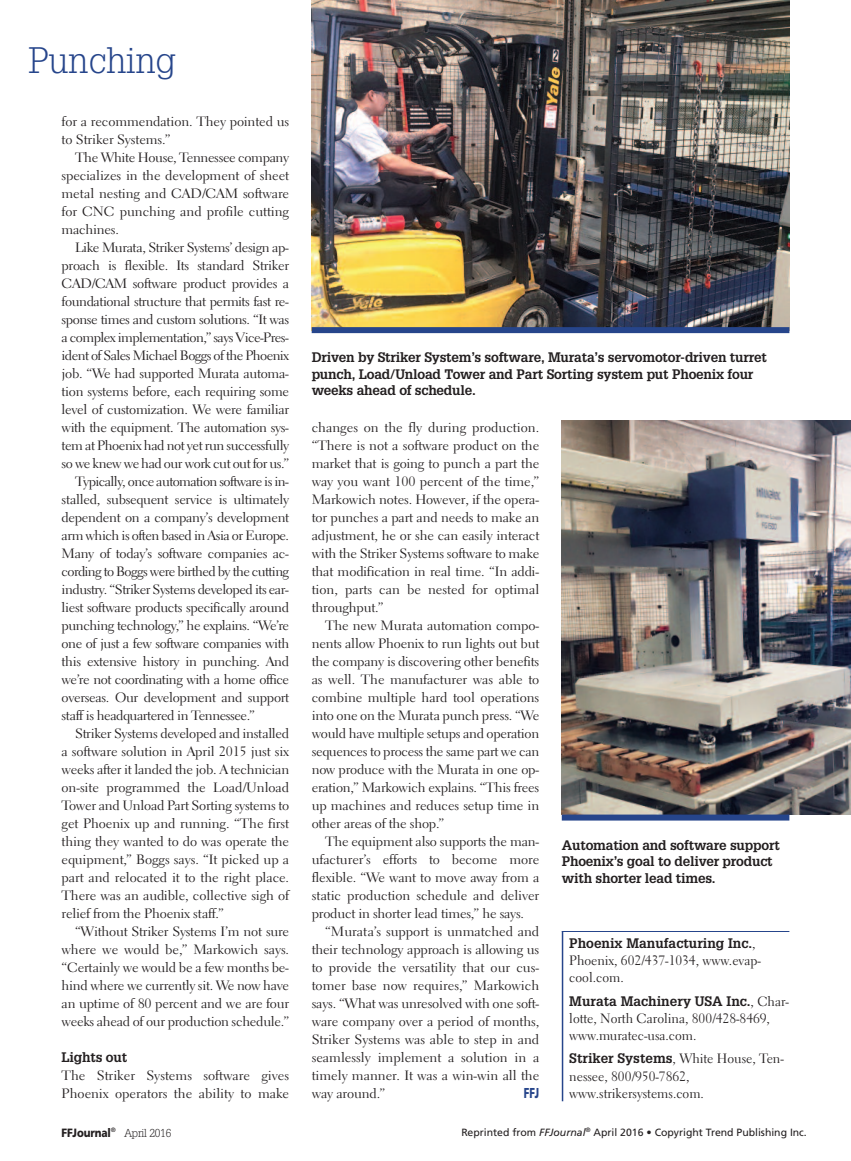
<style>
.page{position:relative;width:851px;height:1161px;background:#fff}
.page>*{position:absolute;margin:0;border:0;box-sizing:border-box;transform-origin:0 0}
.t1{font:300 36px "Glypha LT Std";color:#26458b}
.t2{font:900 14.4px "Frutiger";color:#26458b;scale:.69 1}
.t3{font:13.5px/18px "Electra LH";letter-spacing:-.02em;color:#231f20;text-align:justify;scale:1.05 1}
.t4{font:700 13.5px/16.5px "Glypha LT Std";letter-spacing:-.015em;color:#231f20}
.t5{font:13.5px/17.2px "Electra LH";color:#231f20}
.t6{font:13.5px "Electra LH";letter-spacing:-.04em;color:#231f20;scale:1.05 1}
.t7{font:13.5px/18px "Electra LH";color:#231f20;scale:1.05 1}
.t8{font:900 12px "Frutiger";letter-spacing:-.015em;color:#231f20;scale:.85 1}
.t9{font:10.5px "Frutiger";color:#231f20}
.s1{font-family:"Glypha LT Std";font-weight:300;font-size:11.25px}
.s2{font-family:"Electra LH";font-weight:400}
.s3{font-family:"Glypha LT Std";font-weight:700}
.s4{font-style:italic}
</style>
<div class="page">
<hr style="left:561px;top:931px;width:2px;height:170px;background:#26458b">
<hr style="left:561px;top:931px;width:228px;height:1px;background:#26458b">
<img style="left:561px;top:421px;width:289px;height:394px">
<div style="left:561px;top:815px;width:228px;height:6px;background:#26458b"></div>
<img style="left:312px;top:0;width:477px;height:327px">
<div style="left:312px;top:327px;width:477px;height:6px;background:#26458b"></div>
<h1 class="t1" style="left:28px;top:47px;width:149px">Punching</h1>
<p class="t3" style="left:62px;top:114px;width:218px">for a recommendation. They pointed us to Striker Systems.”</p>
<p class="t3" style="left:62px;top:150px;width:218px;text-indent:14px">The White House, Tennessee company specializes in the development of sheet metal nesting and CAD/CAM software for CNC punching and profile cutting machines.</p>
<p class="t3" style="left:75px;top:240px;width:205px">Like Murata, Striker Systems’ design ap-</p>
<p class="t3" style="left:62px;top:258px;width:218px">proach is flexible. Its standard Striker</p>
<p class="t3" style="left:62px;top:276px;width:218px">CAD/CAM software product provides a</p>
<p class="t3" style="left:62px;top:294px;width:218px">foundational structure that permits fast re-</p>
<p class="t3" style="left:62px;top:312px;width:218px">sponse times and custom solutions. “It was</p>
<p class="t6" style="left:62px;top:332px;width:218px">a complex implementation,” says Vice-Pres-</p>
<p class="t6" style="left:62px;top:350px;width:218px">ident of Sales Michael Boggs of the Phoenix</p>
<p class="t3" style="left:62px;top:366px;width:218px">job. “We had supported Murata automa-</p>
<p class="t3" style="left:62px;top:384px;width:218px">tion systems before, each requiring some</p>
<p class="t3" style="left:62px;top:402px;width:218px">level of customization. We were familiar</p>
<p class="t3" style="left:62px;top:420px;width:218px">with the equipment. The automation sys-</p>
<p class="t3" style="left:62px;top:438px;width:218px">tem at Phoenix had not yet run successfully</p>
<p class="t3" style="left:62px;top:456px;width:218px">so we knew we had our work cut out for us.”</p>
<p class="t6" style="left:75px;top:476px;width:205px">Typically, once automation software is in-</p>
<p class="t3" style="left:62px;top:492px;width:218px">stalled, subsequent service is ultimately</p>
<p class="t3" style="left:62px;top:510px;width:218px">dependent on a company’s development</p>
<p class="t3" style="left:62px;top:528px;width:218px">arm which is often based in Asia or Europe.</p>
<p class="t3" style="left:62px;top:546px;width:218px">Many of today’s software companies ac-</p>
<p class="t6" style="left:62px;top:566px;width:218px">cording to Boggs were birthed by the cutting</p>
<p class="t3" style="left:62px;top:582px;width:218px">industry. “Striker Systems developed its ear-</p>
<p class="t3" style="left:62px;top:600px;width:218px">liest software products specifically around</p>
<p class="t3" style="left:62px;top:618px;width:218px">punching technology,” he explains. “We’re</p>
<p class="t3" style="left:62px;top:636px;width:218px">one of just a few software companies with</p>
<p class="t3" style="left:62px;top:654px;width:218px">this extensive history in punching. And</p>
<p class="t3" style="left:62px;top:672px;width:218px">we’re not coordinating with a home office</p>
<p class="t3" style="left:62px;top:690px;width:218px">overseas. Our development and support</p>
<p class="t3" style="left:62px;top:708px;width:185px">staff is headquartered in Tennessee.”</p>
<p class="t3" style="left:75px;top:726px;width:205px">Striker Systems developed and installed</p>
<p class="t3" style="left:62px;top:744px;width:218px">a software solution in April 2015 just six</p>
<p class="t3" style="left:62px;top:762px;width:218px">weeks after it landed the job. A technician</p>
<p class="t3" style="left:62px;top:780px;width:218px">on-site programmed the Load/Unload</p>
<p class="t3" style="left:62px;top:798px;width:218px">Tower and Unload Part Sorting systems to</p>
<p class="t3" style="left:62px;top:816px;width:218px">get Phoenix up and running. “The first</p>
<p class="t3" style="left:62px;top:834px;width:218px">thing they wanted to do was operate the</p>
<p class="t3" style="left:62px;top:852px;width:218px">equipment,” Boggs says. “It picked up a</p>
<p class="t3" style="left:62px;top:870px;width:218px">part and relocated it to the right place.</p>
<p class="t3" style="left:62px;top:888px;width:218px">There was an audible, collective sigh of</p>
<p class="t3" style="left:62px;top:906px;width:156px">relief from the Phoenix staff.”</p>
<p class="t3" style="left:75px;top:924px;width:205px">“Without Striker Systems I’m not sure</p>
<p class="t3" style="left:62px;top:942px;width:218px">where we would be,” Markowich says.</p>
<p class="t3" style="left:62px;top:960px;width:218px">“Certainly we would be a few months be-</p>
<p class="t3" style="left:62px;top:978px;width:218px">hind where we currently sit. We now have</p>
<p class="t3" style="left:62px;top:996px;width:218px">an uptime of 80 percent and we are four</p>
<p class="t3" style="left:62px;top:1014px;width:218px">weeks ahead of our production schedule.”</p>
<p class="t4" style="left:62px;top:1049px;width:67px">Lights out</p>
<p class="t7" style="left:62px;top:1068px;width:218px">The Striker Systems software gives<br>Phoenix operators the ability to make</p>
<p class="t8" style="left:62px;top:1128px;width:131px">FFJournal<sup>®</sup> <span class="s1">April 2016</span></p>
<p class="t4" style="left:312px;top:349px;width:457px">Driven by Striker System’s software, Murata’s servomotor-driven turret punch, Load/Unload Tower and Part Sorting system put Phoenix four weeks ahead of schedule.</p>
<p class="t3" style="left:311px;top:420px;width:218px">changes on the fly during production. “There is not a software product on the market that is going to punch a part the way you want 100 percent of the time,” Markowich notes. However, if the opera&shy;tor punches a part and needs to make an adjustment, he or she can easily interact with the Striker Systems software to make that modification in real time. “In addi&shy;tion, parts can be nested for optimal throughput.”</p>
<p class="t3" style="left:311px;top:618px;width:218px;text-indent:14px">The new Murata automation compo&shy;nents allow Phoenix to run lights out but the company is discovering other benefits as well. The manufacturer was able to combine multiple hard tool operations into one on the Murata punch press. “We would have multiple setups and operation sequences to process the same part we can now produce with the Murata in one op&shy;eration,” Markowich explains. “This frees up machines and reduces setup time in other areas of the shop.”</p>
<p class="t3" style="left:312px;top:834px;width:218px;text-indent:14px">The equipment also supports the man&shy;ufacturer’s efforts to become more flexible. “We want to move away from a static production schedule and deliver product in shorter lead times,” he says.</p>
<p class="t3" style="left:312px;top:924px;width:218px;text-indent:14px">“Murata’s support is unmatched and their technology approach is allowing us to provide the versatility that our cus&shy;tomer base now requires,” Markowich says. “What was unresolved with one soft&shy;ware company over a period of months, Striker Systems was able to step in and seamlessly implement a solution in a timely manner. It was a win-win all the way around.”</p>
<p class="t2" style="left:524px;top:1087px;width:24px">FFJ</p>
<p class="t4" style="left:561px;top:837px;width:220px">Automation and software support<br>Phoenix’s goal to deliver product with shorter lead times.</p>
<p class="t4" style="left:569px;top:935px;width:188px">Phoenix Manufacturing Inc.<span class="s2">,</span></p>
<p class="t5" style="left:569px;top:953px;width:193px">Phoenix, 602/437-1034, www.evap&shy;cool.com.</p>
<p class="t4" style="left:569px;top:993px;width:221px">Murata Machinery USA Inc.<span class="s2">, Char-</span></p>
<p class="t5" style="left:569px;top:1011px;width:202px">lotte, North Carolina, 800/428-8469, www.muratec-usa.com.</p>
<p class="t5" style="left:569px;top:1051px;width:216px"><span class="s3">Striker Systems</span>, White House, Ten&shy;nessee, 800/950-7862, www.strikersystems.com.</p>
<p class="t9" style="left:461px;top:1128px;width:347px">Reprinted from <span class="s4">FFJournal</span><sup>®</sup> April 2016 • Copyright Trend Publishing Inc.</p>
</div>
